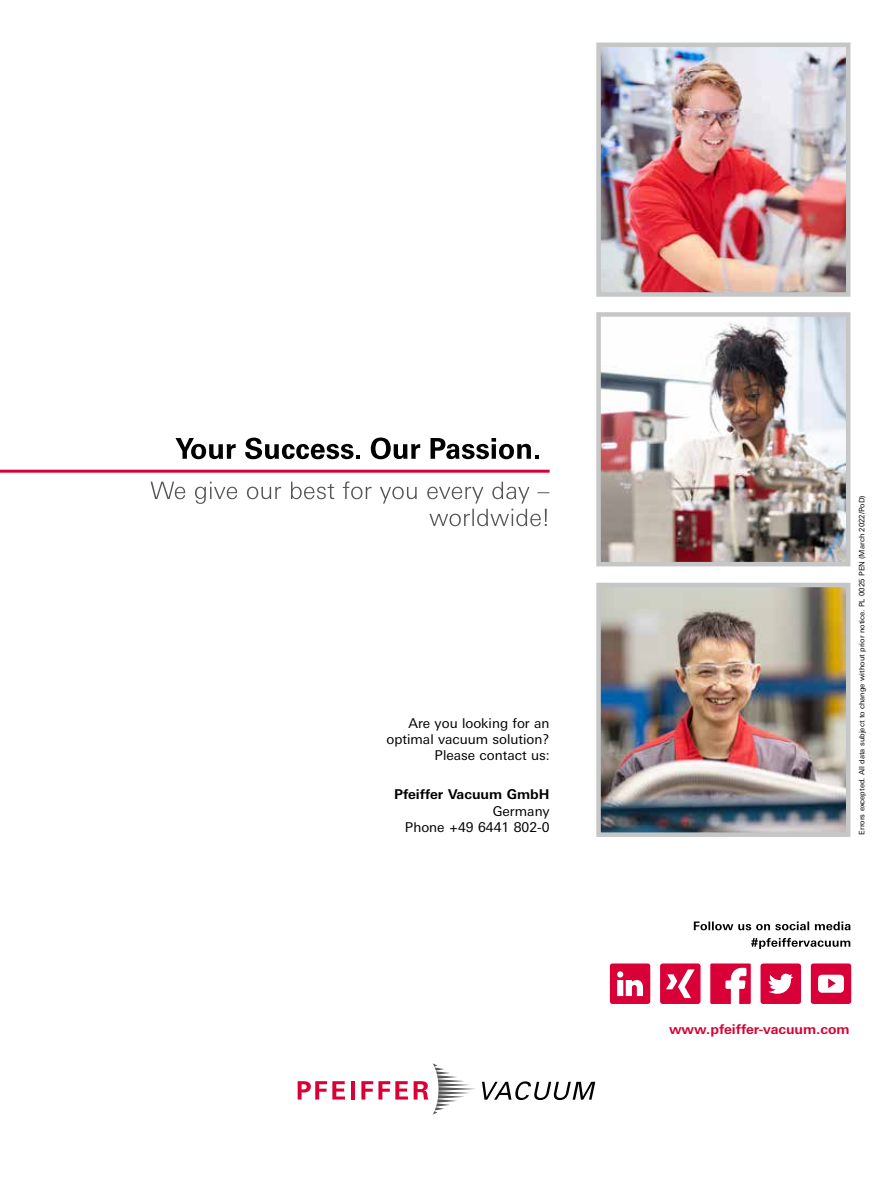
<style>
.page{position:relative;width:893px;height:1191px;background:#fff}
.page>*{position:absolute;margin:0;border:0;box-sizing:border-box;transform-origin:0 0}
.t1{font:13.5px/16.2px "Univers Next W1 G";color:#000;text-align:right}
.t2{font:700 13.5px "Univers Next W1 G";color:#d80035}
.t3{font:700 13.5px "Univers Next W1 G";color:#000}
.t4{font:7.5px "Univers Next W1 G";color:#000}
</style>
<div class="page">
<svg style="left:482px;top:1081px;width:113px;height:19px"></svg>
<svg style="left:298px;top:1081px;width:47px;height:18px"></svg>
<hr style="left:351px;top:1081px;width:4px;height:18px;background:#d80035">
<svg style="left:361px;top:1081px;width:47px;height:18px"></svg>
<svg style="left:414px;top:1063px;width:62px;height:51px"></svg>
<img style="left:601px;top:588px;width:244px;height:244px">
<div style="left:596px;top:583px;width:254px;height:254px;border:4px solid #c5c6c6"></div>
<img style="left:601px;top:317px;width:244px;height:244px">
<div style="left:596px;top:312px;width:254px;height:254px;border:4px solid #c5c6c6"></div>
<img style="left:601px;top:48px;width:244px;height:244px">
<div style="left:596px;top:43px;width:254px;height:254px;border:4px solid #c5c6c6"></div>
<div style="left:760px;top:963px;width:42px;height:41px;background:#d80036;border-radius:3px"></div>
<div style="left:759px;top:962px;width:43px;height:43px;border:1px solid #fff;border-radius:3px"></div>
<svg style="left:768px;top:973px;width:25px;height:21px"></svg>
<svg style="left:709px;top:963px;width:43px;height:41px"></svg>
<div style="left:609px;top:963px;width:42px;height:41px;background:#d80036;border-radius:3px"></div>
<div style="left:609px;top:962px;width:42px;height:43px;border:1px solid #fff;border-radius:3px"></div>
<svg style="left:617px;top:971px;width:26px;height:25px"></svg>
<div style="left:659px;top:963px;width:42px;height:41px;background:#d80036;border-radius:3px"></div>
<div style="left:659px;top:962px;width:43px;height:43px;border:1px solid #fff;border-radius:3px"></div>
<svg style="left:666px;top:969px;width:29px;height:29px"></svg>
<div style="left:810px;top:963px;width:42px;height:41px;background:#d80036;border-radius:3px"></div>
<div style="left:810px;top:962px;width:42px;height:43px;border:1px solid #fff;border-radius:3px"></div>
<svg style="left:818px;top:974px;width:26px;height:18px"></svg>
<svg style="left:751px;top:938px;width:99px;height:11px"></svg>
<svg style="left:694px;top:921px;width:156px;height:9px"></svg>
<svg style="left:151px;top:481px;width:398px;height:45px"></svg>
<hr style="left:0;top:470px;width:550px;height:3px;background:#d80035">
<svg style="left:175px;top:438px;width:61px;height:21px"></svg>
<svg style="left:245px;top:437px;width:115px;height:22px"></svg>
<svg style="left:371px;top:437px;width:49px;height:22px"></svg>
<svg style="left:431px;top:438px;width:108px;height:21px"></svg>
<p class="t1" style="left:386px;top:715px;width:165px">Are you looking for an optimal vacuum solution?<br>Please contact us:</p>
<p class="t3" style="left:394px;top:786px;width:157px">Pfeiffer Vacuum GmbH</p>
<p class="t1" style="left:405px;top:802px;width:146px">Germany<br>Phone +49 6441 802-0</p>
<p class="t4" style="left:858px;top:834px;width:340px;rotate:-90deg">Errors excepted. All data subject to change without prior notice. PL 0025 PEN (March 2022/PoD)</p>
<p class="t2" style="left:669px;top:1021px;width:182px">www.pfeiffer-vacuum.com</p>
</div>
